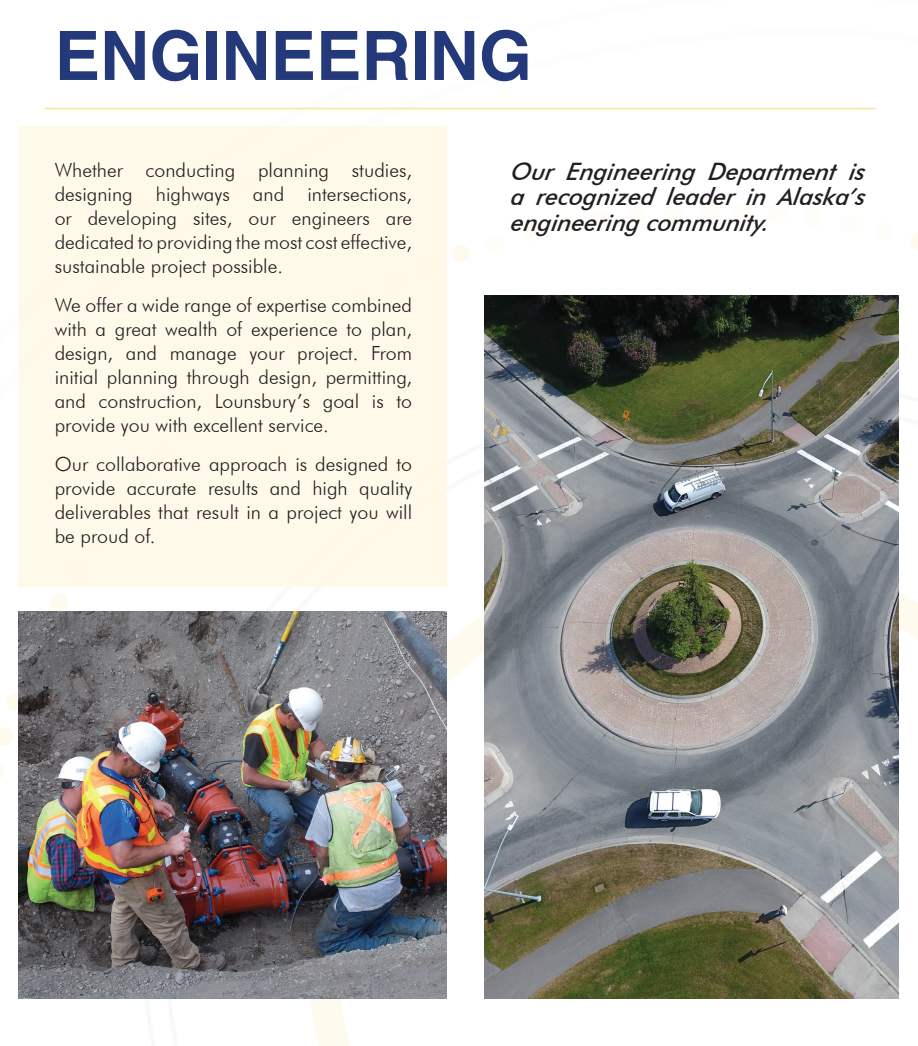
<style>
.page{position:relative;width:918px;height:1046px;background:#fff}
.page>*{position:absolute;margin:0;border:0;box-sizing:border-box;transform-origin:0 0}
.t1{font:68.1px "Sans BOLD";color:#233979}
.t2{font:italic 500 24px/25.5px "Futura BT";color:#231f20;text-align:justify}
.t3{font:300 19.5px/24px "Futura BT";color:#231f20;text-align:justify}
</style>
<div class="page">
<svg style="left:898px;top:232px;width:20px;height:697px"></svg>
<svg style="left:0;top:200px;width:484px;height:746px"></svg>
<svg style="left:18px;top:963px;width:692px;height:82px"></svg>
<svg style="left:727px;top:937px;width:172px;height:62px"></svg>
<img style="left:484px;top:295px;width:414px;height:703px">
<img style="left:18px;top:611px;width:428px;height:387px">
<hr style="left:45px;top:108px;width:831px;height:1px;background:#fad755">
<div style="left:18px;top:126px;width:428px;height:460px;background:#fef9e9"></div>
<h1 class="t1" style="left:55px;top:14px;width:479px">ENGINEERING</h1>
<p class="t3" style="left:55px;top:157px;width:359px">Whether conducting planning studies, designing highways and intersections, or developing sites, our engineers are dedicated to providing the most cost effective, sustainable project possible.</p>
<p class="t3" style="left:55px;top:292px;width:359px">We offer a wide range of expertise combined with a great wealth of experience to plan, design, and manage your project. From initial planning through design, permitting, and construction, Lounsbury’s goal is to provide you with excellent service.</p>
<p class="t3" style="left:55px;top:451px;width:359px">Our collaborative approach is designed to provide accurate results and high quality deliverables that result in a project you will be proud of.</p>
<p class="t2" style="left:510px;top:158px;width:362px">Our Eng ineering Dep artment is a recog nized leader in Alaska’s engineering community.</p>
</div>
